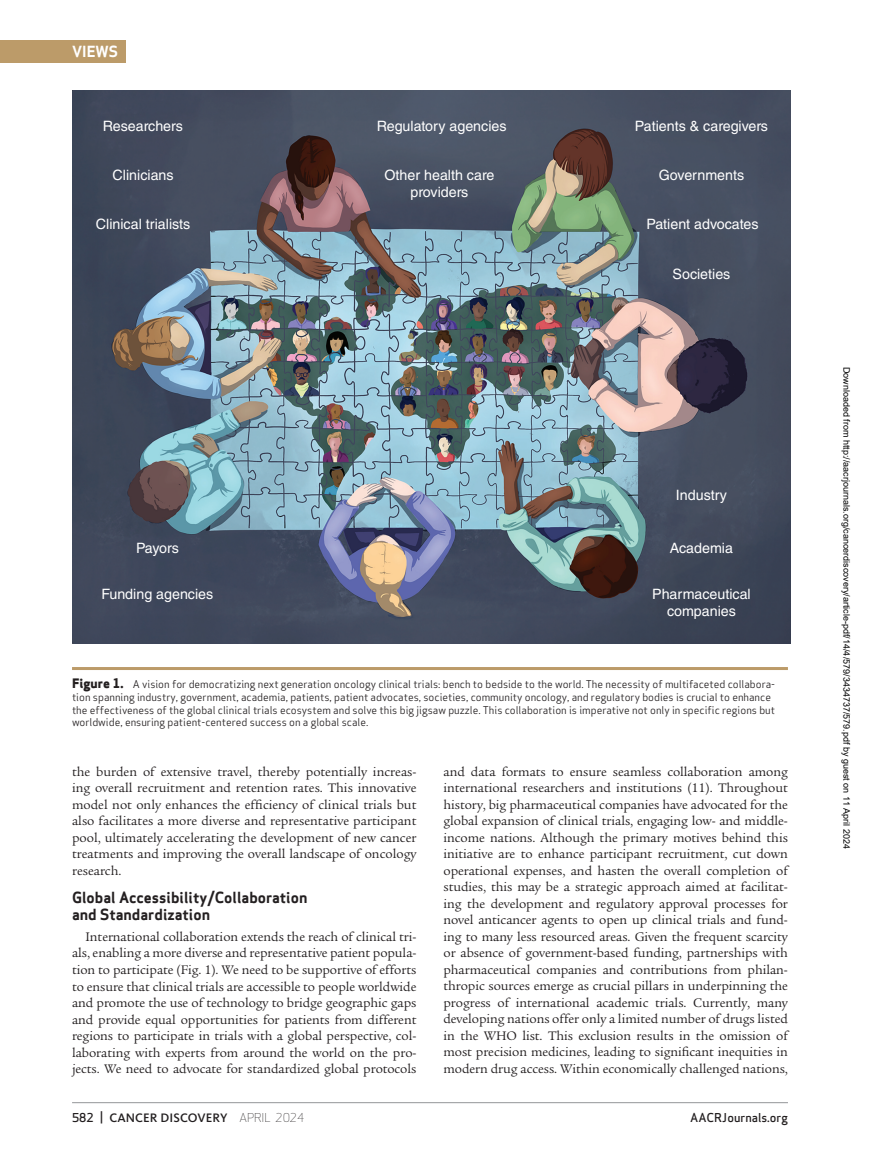
<style>
.page{position:relative;width:878px;height:1175px;background:#fff}
.page>*{position:absolute;margin:0;border:0;box-sizing:border-box;transform-origin:0 0}
.t1{font:700 15px/16.5px "Apex Sans";color:#231f20}
.t2{font:700 15px "Apex Sans";color:#fff}
.t3{font:14.25px/17.1px "Helvetica LT Std";color:#fff;text-align:center}
.t4{font:13.5px/16.5px "Legacy Serif Std";letter-spacing:-.005em;color:#231f20;text-align:justify}
.t5{font:500 12.75px "Kievit OT";letter-spacing:.01em;color:#231f20}
.t6{font:500 12px "Apex Sans";color:#231f20}
.t7{font:10.5px/12.8px "Apex Sans";color:#231f20}
.t8{font:9px "Arial";color:#000}
.s1{font-weight:800;font-size:12.75px}
.s2{font-family:"Apex Sans";font-size:12px}
.s3{font-family:"Apex Sans";font-weight:300;font-size:12px}
</style>
<div class="page">
<div style="left:0;top:40px;width:126px;height:23px;background:#bc9b69"></div>
<hr style="left:72px;top:1102px;width:716px;height:1px;background:#939598">
<hr style="left:72px;top:667px;width:716px;height:3px;background:#bc9b69">
<img style="left:72px;top:90px;width:718px;height:554px">
<p class="t2" style="left:72px;top:42px;width:48px">VIEWS</p>
<p class="t3" style="left:103px;top:117px;width:81px">Researchers</p>
<p class="t3" style="left:113px;top:166px;width:62px">Clinicians</p>
<p class="t3" style="left:96px;top:215px;width:96px">Clinical trialists</p>
<p class="t3" style="left:136px;top:539px;width:44px">Payors</p>
<p class="t3" style="left:101px;top:585px;width:113px">Funding agencies</p>
<p class="t3" style="left:377px;top:117px;width:131px">Regulatory agencies</p>
<p class="t3" style="left:384px;top:166px;width:111px">Other health care providers</p>
<p class="t3" style="left:635px;top:117px;width:135px">Patients &amp; caregivers</p>
<p class="t3" style="left:658px;top:166px;width:87px">Governments</p>
<p class="t3" style="left:646px;top:215px;width:114px">Patient advocates</p>
<p class="t3" style="left:672px;top:265px;width:59px">Societies</p>
<p class="t3" style="left:676px;top:486px;width:53px">Industry</p>
<p class="t3" style="left:670px;top:539px;width:65px">Academia</p>
<p class="t3" style="left:652px;top:585px;width:100px">Pharmaceutical companies</p>
<p class="t7" style="left:72px;top:677px;width:704px"><span class="s1">Figure 1.</span> A vision for democratizing next generation oncology clinical trials: bench to bedside to the world. The necessity of multifaceted collabora&shy;tion spanning industry, government, academia, patients, patient advocates, societies, community oncology, and regulatory bodies is crucial to enhance the effectiveness of the global clinical trials ecosystem and solve this big jigsaw puzzle. This collaboration is imperative not only in specific regions but worldwide, ensuring patient-centered success on a global scale.</p>
<p class="t4" style="left:72px;top:763px;width:346px">the burden of extensive travel, thereby potentially increas&shy;ing overall recruitment and retention rates. This innovative model not only enhances the efficiency of clinical trials but also facilitates a more diverse and representative participant pool, ultimately accelerating the development of new cancer treatments and improving the overall landscape of oncology research.</p>
<p class="t1" style="left:72px;top:889px;width:237px">Global Accessibility/Collaboration and Standardization</p>
<p class="t4" style="left:72px;top:928px;width:346px;text-indent:14px">International collaboration extends the reach of clinical tri&shy;als, enabling a more diverse and representative patient popula&shy;tion to participate (Fig. 1). We need to be supportive of efforts to ensure that clinical trials are accessible to people worldwide and promote the use of technology to bridge geographic gaps and provide equal opportunities for patients from different regions to participate in trials with a global perspective, col&shy;laborating with experts from around the world on the pro&shy;jects. We need to advocate for standardized global protocols</p>
<p class="t4" style="left:443px;top:763px;width:346px">and data formats to ensure seamless collaboration among international researchers and institutions (11). Throughout history, big pharmaceutical companies have advocated for the global expansion of clinical trials, engaging low- and middle&shy;income nations. Although the primary motives behind this initiative are to enhance participant recruitment, cut down operational expenses, and hasten the overall completion of studies, this may be a strategic approach aimed at facilitat&shy;ing the development and regulatory approval processes for novel anticancer agents to open up clinical trials and fund&shy;ing to many less resourced areas. Given the frequent scarcity or absence of government-based funding, partnerships with pharmaceutical companies and contributions from philan&shy;thropic sources emerge as crucial pillars in underpinning the progress of international academic trials. Currently, many developing nations offer only a limited number of drugs listed in the WHO list. This exclusion results in the omission of most precision medicines, leading to significant inequities in modern drug access. Within economically challenged nations,</p>
<p class="t5" style="left:72px;top:1109px;width:234px"><span class="s2">582 |</span> CANCER DISCOVERY <span class="s3">APRIL 2024</span></p>
<p class="t6" style="left:690px;top:1106px;width:99px">AACRJournals.org</p>
<p class="t8" style="left:850px;top:367px;width:483px;rotate:90deg">Downloaded from http://aacrjournals.org/cancerdiscovery/article-pdf/14/4/579/3434737/579.pdf by guest on 11 April 2024</p>
</div>
